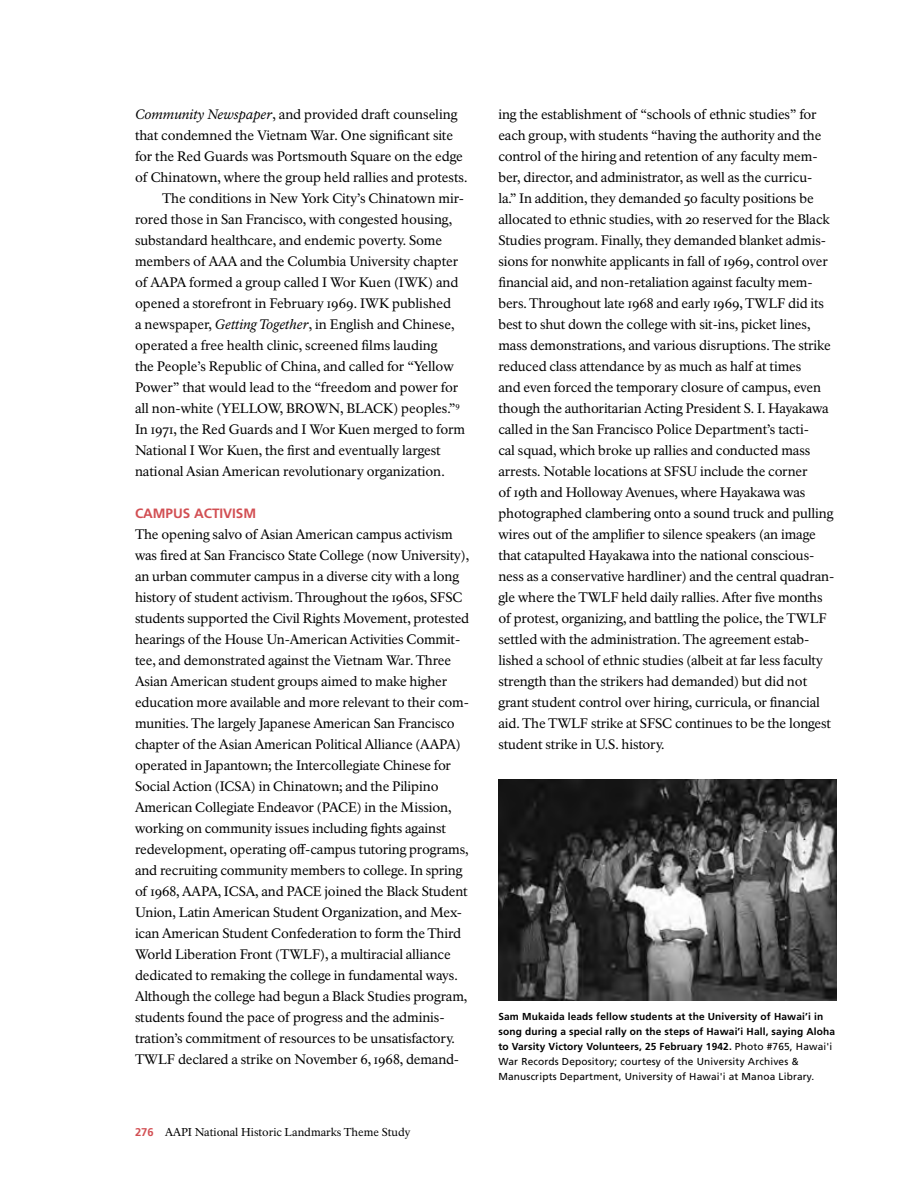
<style>
.page{position:relative;width:918px;height:1188px;background:#fff}
.page>*{position:absolute;margin:0;border:0;box-sizing:border-box;transform-origin:0 0}
.body_text_-_no_inden{font:13.5px/21px "NPS Rawlinson";letter-spacing:-.01em;color:#000}
.body_text{font:13.5px/21px "NPS Rawlinson";letter-spacing:-.005em;color:#000}
.subheading{font:700 13.5px "Frutiger LT Std";color:#d24f53}
.t1{font:11.25px "NPS Rawlinson";color:#000}
.photo_caption{font:700 10.2px/15px "Frutiger LT Std";letter-spacing:.015em;color:#000}
.s1{font-style:italic}
.s2{font-family:"Frutiger LT Std";font-weight:700;color:#d24f53}
.s3{font-weight:400}
</style>
<div class="page">
<img style="left:498px;top:779px;width:339px;height:221px">
<p class="body_text" style="left:135px;top:103px;width:334px"><span class="s1">Community Newspaper</span>, and provided draft counseling that condemned the Vietnam War. One significant site for the Red Guards was Portsmouth Square on the edge of Chinatown, where the group held rallies and protests.</p>
<p class="body_text" style="left:135px;top:187px;width:332px;text-indent:27px">The conditions in New York City’s Chinatown mir&shy;rored those in San Francisco, with congested housing, substandard healthcare, and endemic poverty. Some members of AAA and the Columbia University chapter of AAPA formed a group called I Wor Kuen (IWK) and opened a storefront in February 1969. IWK published<br>a newspaper, <span class="s1">Getting Together</span>, in English and Chinese, operated a free health clinic, screened films lauding<br>the People’s Republic of China, and called for “Yellow Power” that would lead to the “freedom and power for all non-white (YELLOW, BROWN, BLACK) peoples.”<sup>9<br></sup>In 1971, the Red Guards and I Wor Kuen merged to form National I Wor Kuen, the first and eventually largest national Asian American revolutionary organization.</p>
<p class="subheading" style="left:135px;top:505px;width:123px">CAMPUS ACTIVISM</p>
<p class="body_text_-_no_inden" style="left:135px;top:523px;width:336px">The opening salvo of Asian American campus activism was fired at San Francisco State College (now University), an urban commuter campus in a diverse city with a long history of student activism. Throughout the 1960s, SFSC students supported the Civil Rights Movement, protested hearings of the House Un-American Activities Commit&shy;tee, and demonstrated against the Vietnam War. Three Asian American student groups aimed to make higher education more available and more relevant to their com&shy;munities. The largely Japanese American San Francisco chapter of the Asian American Political Alliance (AAPA) operated in Japantown; the Intercollegiate Chinese for Social Action (ICSA) in Chinatown; and the Pilipino American Collegiate Endeavor (PACE) in the Mission, working on community issues including fights against redevelopment, operating off-campus tutoring programs, and recruiting community members to college. In spring of 1968, AAPA, ICSA, and PACE joined the Black Student Union, Latin American Student Organization, and Mex&shy;ican American Student Confederation to form the Third World Liberation Front (TWLF), a multiracial alliance dedicated to remaking the college in fundamental ways.<br>Although the college had begun a Black Studies program, students found the pace of progress and the adminis&shy;tration’s commitment of resources to be unsatisfactory.<br>TWLF declared a strike on November 6, 1968, demand-</p>
<p class="t1" style="left:135px;top:1126px;width:277px"><span class="s2">276</span> AAPI National Historic Landmarks Theme Study</p>
<p class="body_text_-_no_inden" style="left:498px;top:104px;width:337px">ing the establishment of “schools of ethnic studies” for each group, with students “having the authority and the control of the hiring and retention of any faculty mem&shy;ber, director, and administrator, as well as the curricu-<br>la.” In addition, they demanded 50 faculty positions be allocated to ethnic studies, with 20 reserved for the Black Studies program. Finally, they demanded blanket admis&shy;sions for nonwhite applicants in fall of 1969, control over financial aid, and non-retaliation against faculty mem&shy;bers. Throughout late 1968 and early 1969, TWLF did its best to shut down the college with sit-ins, picket lines, mass demonstrations, and various disruptions. The strike reduced class attendance by as much as half at times<br>and even forced the temporary closure of campus, even though the authoritarian Acting President S. I. Hayakawa called in the San Francisco Police Department’s tacti-<br>cal squad, which broke up rallies and conducted mass arrests. Notable locations at SFSU include the corner<br>of 19th and Holloway Avenues, where Hayakawa was photographed clambering onto a sound truck and pulling wires out of the amplifier to silence speakers (an image that catapulted Hayakawa into the national conscious&shy;ness as a conservative hardliner) and the central quadran&shy;gle where the TWLF held daily rallies. After five months of protest, organizing, and battling the police, the TWLF settled with the administration. The agreement estab&shy;lished a school of ethnic studies (albeit at far less faculty strength than the strikers had demanded) but did not grant student control over hiring, curricula, or financial aid. The TWLF strike at SFSC continues to be the longest student strike in U.S. history.</p>
<p class="photo_caption" style="left:498px;top:1009px;width:338px">Sam Mukaida leads fellow students at the University of Hawai’i in song during a special rally on the steps of Hawai’i Hall, saying Aloha to Varsity Victory Volunteers, 25 February 1942. <span class="s3">Photo #765, Hawai'i War Records Depository; courtesy of the University Archives &amp; Manuscripts Department, University of Hawai'i at Manoa Library.</span></p>
</div>
